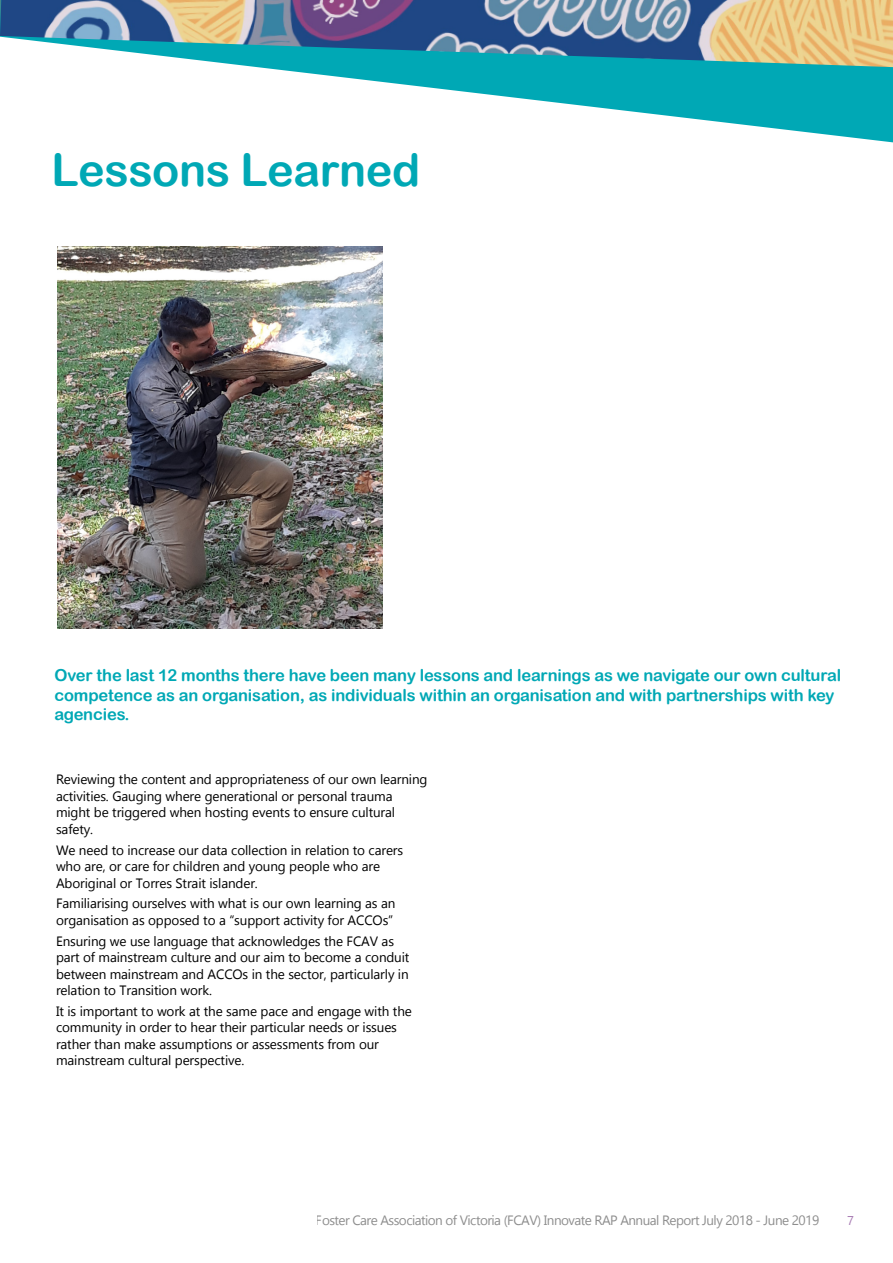
<style>
.page{position:relative;width:893px;height:1263px;background:#fff}
.page>*{position:absolute;margin:0;border:0;box-sizing:border-box;transform-origin:0 0}
.t1{font:45px "Arial Rounded MT Bold";letter-spacing:-.01em;color:#00a8b5}
.t2{font:16.5px/19.5px "Arial Rounded MT Bold";letter-spacing:-.01em;color:#00a8b5}
.t3{font:13.5px/16.5px "Gadugi";letter-spacing:-.01em;color:#000}
.t4{font:13.5px "Gadugi";letter-spacing:-.04em;color:#424242}
.t5{font:12.75px "Gadugi";color:#6e2581}
</style>
<div class="page">
<svg style="left:256px;top:67px;width:637px;height:75px"></svg>
<img style="left:0;top:0;width:893px;height:67px">
<img style="left:58px;top:246px;width:324px;height:382px">
<p class="t1" style="left:51px;top:143px;width:370px">Lessons Learned</p>
<p class="t2" style="left:55px;top:665px;width:788px">Over the last 12 months there have been many lessons and learnings as we navigate our own cultural competence as an organisation, as individuals within an organisation and with partnerships with key agencies.</p>
<p class="t3" style="left:56px;top:771px;width:373px">Reviewing the content and appropriateness of our own learning activities. Gauging where generational or personal trauma might be triggered when hosting events to ensure cultural safety.</p>
<p class="t3" style="left:56px;top:841px;width:349px">We need to increase our data collection in relation to carers who are, or care for children and young people who are<br>Aboriginal or Torres Strait islander.</p>
<p class="t3" style="left:56px;top:895px;width:341px">Familiarising ourselves with what is our own learning as an organisation as opposed to a “support activity for ACCOs”</p>
<p class="t3" style="left:56px;top:932px;width:355px">Ensuring we use language that acknowledges the FCAV as part of mainstream culture and our aim to become a conduit between mainstream and ACCOs in the sector, particularly in relation to Transition work.</p>
<p class="t3" style="left:56px;top:1003px;width:357px">It is important to work at the same pace and engage with the community in order to hear their particular needs or issues rather than make assumptions or assessments from our mainstream cultural perspective.</p>
<p class="t4" style="left:316px;top:1212px;width:505px">Foster Care Association of Victoria (FCAV) Innovate RAP Annual Report July 2018 - June 2019</p>
<p class="t5" style="left:847px;top:1213px;width:8px">7</p>
</div>
